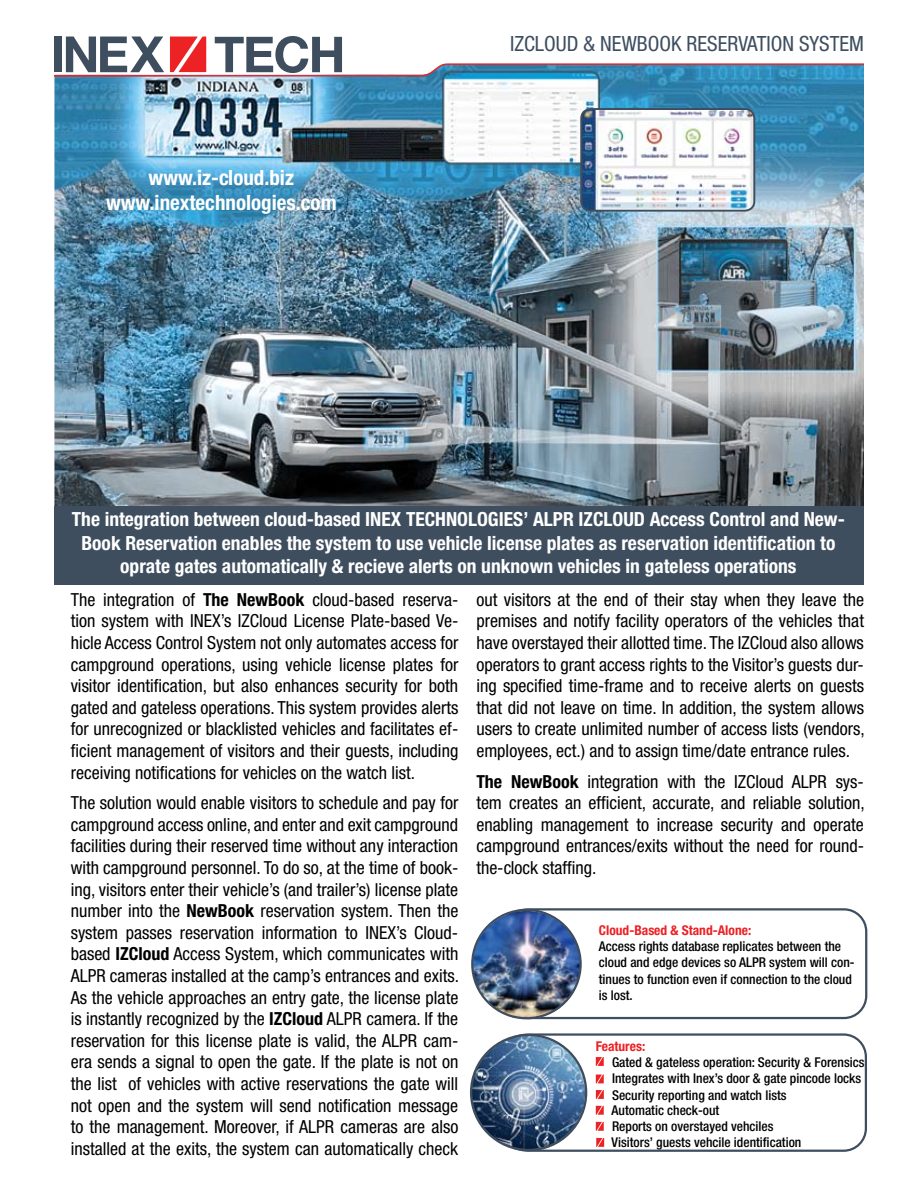
<style>
.page{position:relative;width:918px;height:1188px;background:#fff}
.page>*{position:absolute;margin:0;border:0;box-sizing:border-box;transform-origin:0 0}
.t1{font:700 condensed 21px/25.2px "Helvetica Neue LT Std";color:#fff;text-align:center}
.t2{font:condensed 21px "Helvetica Neue LT Std";color:#3d4e5f}
.t3{font:700 condensed 19.5px/23.4px "Helvetica Neue LT Std";color:#fff;text-align:center}
.t4{font:condensed 18px/21.6px "Helvetica Neue LT Std";color:#000;text-align:justify}
.t5{font:500 condensed 13.5px/16.4px "Helvetica Neue LT Std";color:#000}
.t6{font:700 condensed 13.5px "Helvetica Neue LT Std";color:#ed2024}
.s1{font-weight:700}
</style>
<div class="page">
<img style="left:54px;top:77px;width:810px;height:430px">
<div style="left:54px;top:507px;width:810px;height:78px;background:#3e4e5e"></div>
<svg style="left:54px;top:36px;width:810px;height:41px"></svg>
<img style="left:581px;top:109px;width:173px;height:102px;border-radius:10px">
<div style="left:580px;top:108px;width:175px;height:104px;border:2px solid #3e4e5e;border-radius:10px"></div>
<img style="left:471px;top:908px;width:396px;height:111px">
<svg style="left:521px;top:1033px;width:346px;height:119px"></svg>
<img style="left:470px;top:1034px;width:117px;height:117px">
<svg style="left:596px;top:1075px;width:8px;height:8px"></svg>
<svg style="left:596px;top:1057px;width:8px;height:9px"></svg>
<svg style="left:596px;top:1138px;width:8px;height:9px"></svg>
<svg style="left:596px;top:1106px;width:8px;height:9px"></svg>
<svg style="left:596px;top:1122px;width:8px;height:9px"></svg>
<svg style="left:596px;top:1090px;width:8px;height:9px"></svg>
<p class="t1" style="left:106px;top:165px;width:232px">www.iz-cloud.biz www.inextechnologies.com</p>
<p class="t2" style="left:510px;top:31px;width:355px">IZCLOUD &amp; NEWBOOK RESERVATION SYSTEM</p>
<p class="t3" style="left:72px;top:507px;width:774px">The integration between cloud-based INEX TECHNOLOGIES’ ALPR IZCLOUD Access Control and New-<br>Book Reservation enables the system to use vehicle license plates as reservation identification to oprate gates automatically &amp; recieve alerts on unknown vehicles in gateless operations</p>
<p class="t4" style="left:71px;top:589px;width:389px">The integration of <span class="s1">The NewBook</span> cloud-based reserva&shy;tion system with INEX’s IZCloud License Plate-based Ve&shy;hicle Access Control System not only automates access for campground operations, using vehicle license plates for visitor identification, but also enhances security for both gated and gateless operations. This system provides alerts for unrecognized or blacklisted vehicles and facilitates ef&shy;ficient management of visitors and their guests, including receiving notifications for vehicles on the watch list.</p>
<p class="t4" style="left:71px;top:792px;width:390px">The solution would enable visitors to schedule and pay for campground access online, and enter and exit campground facilities during their reserved time without any interaction with campground personnel. To do so, at the time of book&shy;ing, visitors enter their vehicle’s (and trailer’s) license plate number into the <span class="s1">NewBook</span> reservation system. Then the system passes reservation information to INEX’s Cloud&shy;based <span class="s1">IZCloud</span> Access System, which communicates with ALPR cameras installed at the camp’s entrances and exits.<br>As the vehicle approaches an entry gate, the license plate is instantly recognized by the <span class="s1">IZCloud</span> ALPR camera. If the reservation for this license plate is valid, the ALPR cam&shy;era sends a signal to open the gate. If the plate is not on the list of vehicles with active reservations the gate will not open and the system will send notification message to the management. Moreover, if ALPR cameras are also installed at the exits, the system can automatically check</p>
<p class="t4" style="left:476px;top:589px;width:390px">out visitors at the end of their stay when they leave the premises and notify facility operators of the vehicles that have overstayed their allotted time. The IZCloud also allows operators to grant access rights to the Visitor’s guests dur&shy;ing specified time-frame and to receive alerts on guests that did not leave on time. In addition, the system allows users to create unlimited number of access lists (vendors, employees, ect.) and to assign time/date entrance rules.</p>
<p class="t4" style="left:476px;top:770px;width:390px"><span class="s1">The NewBook</span> integration with the IZCloud ALPR sys&shy;tem creates an efficient, accurate, and reliable solution, enabling management to increase security and operate campground entrances/exits without the need for round&shy;the-clock staffing.</p>
<p class="t6" style="left:599px;top:922px;width:154px">Cloud-Based &amp; Stand-Alone:</p>
<p class="t5" style="left:599px;top:938px;width:257px">Access rights database replicates between the cloud and edge devices so ALPR system will con&shy;tinues to function even if connection to the cloud is lost.</p>
<p class="t6" style="left:596px;top:1038px;width:51px">Features:</p>
<p class="t5" style="left:612px;top:1054px;width:254px">Gated &amp; gateless operation: Security &amp; Forensics<br>Integrates with Inex’s door &amp; gate pincode locks<br>Security reporting and watch lists</p>
<p class="t5" style="left:612px;top:1102px;width:191px">Automatic check-out<br>Reports on overstayed vehciles<br>Visitors’ guests vehcile identification</p>
</div>
